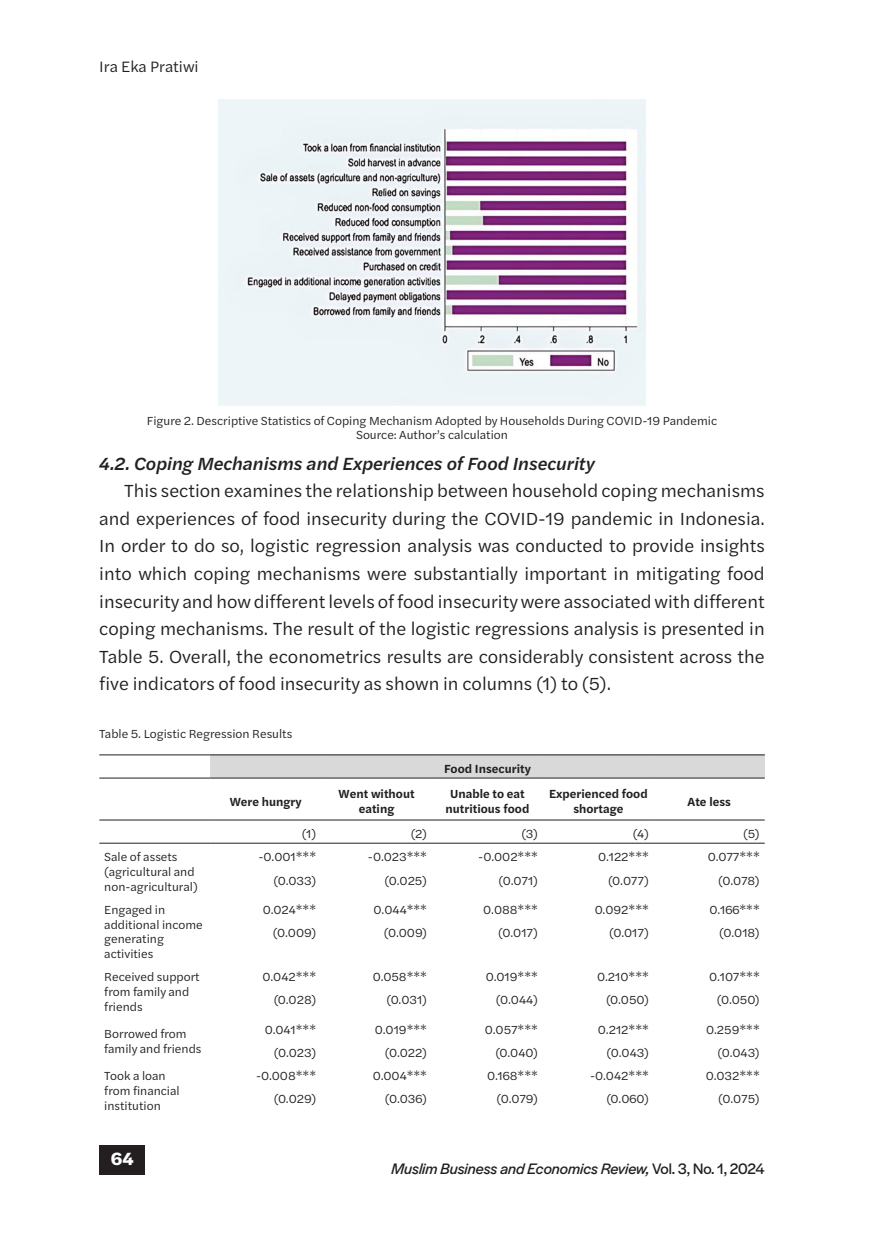
<style>
.page{position:relative;width:874px;height:1241px;background:#fff}
.page>*{position:absolute;margin:0;border:0;box-sizing:border-box;transform-origin:0 0}
.Isi_Artikel{font:18.38px/27.7px "Halyard Text";color:#231f20;text-align:justify}
.Sub_Judul_Italic_Manual_Medium{font:italic 500 18.38px "Halyard Text";color:#202124}
.t1{font:700 18.38px "Halyard Text";color:#fff}
.t2{font:italic 15.75px "Halyard Display";color:#231f20}
.t3{font:15.75px "Halyard Text";color:#231f20}
.Tabel{font:12.25px/14.7px "Halyard Text";color:#231f20}
.Tabel-2{font:600 12.25px/14.7px "Halyard Text";color:#231f20;text-align:center}
.s1{font-style:normal}
</style>
<div class="page">
<div style="left:99px;top:1144px;width:46px;height:30px;background:#231f20"></div>
<div style="left:210px;top:754px;width:554px;height:24px;background:#d9d9d9"></div>
<hr style="left:99px;top:754px;width:111px;height:1px;background:#231f20">
<hr style="left:210px;top:754px;width:111px;height:1px;background:#231f20">
<hr style="left:321px;top:754px;width:111px;height:1px;background:#231f20">
<hr style="left:432px;top:754px;width:110px;height:1px;background:#231f20">
<hr style="left:542px;top:754px;width:111px;height:1px;background:#231f20">
<hr style="left:653px;top:754px;width:111px;height:1px;background:#231f20">
<hr style="left:99px;top:777px;width:111px;height:1px;background:#231f20">
<hr style="left:210px;top:777px;width:111px;height:1px;background:#231f20">
<hr style="left:321px;top:777px;width:111px;height:1px;background:#231f20">
<hr style="left:432px;top:777px;width:110px;height:1px;background:#231f20">
<hr style="left:542px;top:777px;width:111px;height:1px;background:#231f20">
<hr style="left:653px;top:777px;width:111px;height:1px;background:#231f20">
<hr style="left:99px;top:819px;width:111px;height:1px;background:#231f20">
<hr style="left:210px;top:819px;width:111px;height:1px;background:#231f20">
<hr style="left:321px;top:819px;width:111px;height:1px;background:#231f20">
<hr style="left:432px;top:819px;width:110px;height:1px;background:#231f20">
<hr style="left:542px;top:819px;width:111px;height:1px;background:#231f20">
<hr style="left:653px;top:819px;width:111px;height:1px;background:#231f20">
<hr style="left:99px;top:842px;width:111px;height:1px;background:#231f20">
<hr style="left:210px;top:842px;width:111px;height:1px;background:#231f20">
<hr style="left:321px;top:842px;width:111px;height:1px;background:#231f20">
<hr style="left:432px;top:842px;width:110px;height:1px;background:#231f20">
<hr style="left:542px;top:842px;width:111px;height:1px;background:#231f20">
<hr style="left:653px;top:842px;width:111px;height:1px;background:#231f20">
<img style="left:218px;top:99px;width:427px;height:306px">
<p class="t3" style="left:99px;top:55px;width:101px">Ira Eka Pratiwi</p>
<p class="Tabel" style="left:147px;top:412px;width:571px">Figure 2. Descriptive Statistics of Coping Mechanism Adopted by Households During COVID-19 Pandemic</p>
<p class="Tabel" style="left:356px;top:427px;width:153px">Source: Author’s calculation</p>
<p class="Sub_Judul_Italic_Manual_Medium" style="left:99px;top:450px;width:496px">4.2. Coping Mechanisms and Experiences of Food Insecurity</p>
<p class="Isi_Artikel" style="left:99px;top:476px;width:666px;text-indent:25px">This section examines the relationship between household coping mechanisms and experiences of food insecurity during the COVID-19 pandemic in Indonesia.<br>In order to do so, logistic regression analysis was conducted to provide insights into which coping mechanisms were substantially important in mitigating food insecurity and how different levels of food insecurity were associated with different coping mechanisms. The result of the logistic regressions analysis is presented in Table 5. Overall, the econometrics results are considerably consistent across the five indicators of food insecurity as shown in columns (1) to (5).</p>
<p class="Tabel" style="left:99px;top:725px;width:194px">Table 5. Logistic Regression Results</p>
<p class="Tabel-2" style="left:444px;top:760px;width:88px">Food Insecurity</p>
<p class="Tabel-2" style="left:229px;top:793px;width:73px">Were hungry</p>
<p class="Tabel-2" style="left:338px;top:786px;width:78px">Went without eating</p>
<p class="Tabel-2" style="left:445px;top:786px;width:85px">Unable to eat nutritious food</p>
<p class="Tabel-2" style="left:549px;top:786px;width:100px">Experienced food shortage</p>
<p class="Tabel-2" style="left:687px;top:793px;width:45px">Ate less</p>
<p class="Tabel" style="left:302px;top:826px;width:16px">(1)</p>
<p class="Tabel" style="left:410px;top:826px;width:18px">(2)</p>
<p class="Tabel" style="left:521px;top:826px;width:18px">(3)</p>
<p class="Tabel" style="left:632px;top:826px;width:18px">(4)</p>
<p class="Tabel" style="left:742px;top:826px;width:18px">(5)</p>
<p class="Tabel" style="left:104px;top:849px;width:95px">Sale of assets (agricultural and non-agricultural)</p>
<p class="Tabel" style="left:258px;top:849px;width:59px">-0.001***</p>
<p class="Tabel" style="left:368px;top:849px;width:61px">-0.023***</p>
<p class="Tabel" style="left:478px;top:849px;width:61px">-0.002***</p>
<p class="Tabel" style="left:598px;top:849px;width:52px">0.122***</p>
<p class="Tabel" style="left:707px;top:849px;width:54px">0.077***</p>
<p class="Tabel" style="left:273px;top:872px;width:44px">(0.033)</p>
<p class="Tabel" style="left:384px;top:872px;width:44px">(0.025)</p>
<p class="Tabel" style="left:498px;top:872px;width:41px">(0.071)</p>
<p class="Tabel" style="left:607px;top:872px;width:42px">(0.077)</p>
<p class="Tabel" style="left:718px;top:872px;width:43px">(0.078)</p>
<p class="Tabel" style="left:104px;top:901px;width:100px">Engaged in additional income generating activities</p>
<p class="Tabel" style="left:263px;top:901px;width:55px">0.024***</p>
<p class="Tabel" style="left:373px;top:901px;width:55px">0.044***</p>
<p class="Tabel" style="left:483px;top:901px;width:56px">0.088***</p>
<p class="Tabel" style="left:594px;top:901px;width:56px">0.092***</p>
<p class="Tabel" style="left:709px;top:901px;width:52px">0.166***</p>
<p class="Tabel" style="left:273px;top:924px;width:45px">(0.009)</p>
<p class="Tabel" style="left:383px;top:924px;width:45px">(0.009)</p>
<p class="Tabel" style="left:498px;top:924px;width:41px">(0.017)</p>
<p class="Tabel" style="left:609px;top:924px;width:41px">(0.017)</p>
<p class="Tabel" style="left:719px;top:924px;width:42px">(0.018)</p>
<p class="Tabel" style="left:104px;top:969px;width:97px">Received support from family and friends</p>
<p class="Tabel" style="left:262px;top:969px;width:55px">0.042***</p>
<p class="Tabel" style="left:372px;top:969px;width:56px">0.058***</p>
<p class="Tabel" style="left:485px;top:969px;width:54px">0.019***</p>
<p class="Tabel" style="left:596px;top:969px;width:53px">0.210***</p>
<p class="Tabel" style="left:708px;top:969px;width:52px">0.107***</p>
<p class="Tabel" style="left:273px;top:992px;width:44px">(0.028)</p>
<p class="Tabel" style="left:386px;top:992px;width:42px">(0.031)</p>
<p class="Tabel" style="left:495px;top:992px;width:43px">(0.044)</p>
<p class="Tabel" style="left:605px;top:992px;width:44px">(0.050)</p>
<p class="Tabel" style="left:716px;top:992px;width:44px">(0.050)</p>
<p class="Tabel" style="left:104px;top:1025px;width:99px">Borrowed from family and friends</p>
<p class="Tabel" style="left:264px;top:1021px;width:53px">0.041***</p>
<p class="Tabel" style="left:374px;top:1021px;width:54px">0.019***</p>
<p class="Tabel" style="left:484px;top:1021px;width:55px">0.057***</p>
<p class="Tabel" style="left:597px;top:1021px;width:52px">0.212***</p>
<p class="Tabel" style="left:705px;top:1021px;width:55px">0.259***</p>
<p class="Tabel" style="left:274px;top:1044px;width:44px">(0.023)</p>
<p class="Tabel" style="left:384px;top:1044px;width:44px">(0.022)</p>
<p class="Tabel" style="left:495px;top:1044px;width:44px">(0.040)</p>
<p class="Tabel" style="left:606px;top:1044px;width:44px">(0.043)</p>
<p class="Tabel" style="left:717px;top:1044px;width:44px">(0.043)</p>
<p class="Tabel" style="left:104px;top:1067px;width:77px">Took a loan from financial institution</p>
<p class="Tabel" style="left:256px;top:1067px;width:62px">-0.008***</p>
<p class="Tabel" style="left:372px;top:1067px;width:56px">0.004***</p>
<p class="Tabel" style="left:487px;top:1067px;width:52px">0.168***</p>
<p class="Tabel" style="left:589px;top:1067px;width:60px">-0.042***</p>
<p class="Tabel" style="left:705px;top:1067px;width:55px">0.032***</p>
<p class="Tabel" style="left:274px;top:1091px;width:44px">(0.029)</p>
<p class="Tabel" style="left:384px;top:1091px;width:44px">(0.036)</p>
<p class="Tabel" style="left:496px;top:1091px;width:43px">(0.079)</p>
<p class="Tabel" style="left:606px;top:1091px;width:44px">(0.060)</p>
<p class="Tabel" style="left:718px;top:1091px;width:43px">(0.075)</p>
<h1 class="t1" style="left:111px;top:1143px;width:24px">64</h1>
<p class="t2" style="left:391px;top:1157px;width:374px">Muslim Business and Economics Review, <span class="s1">Vol. 3, No. 1, 2024</span></p>
</div>
